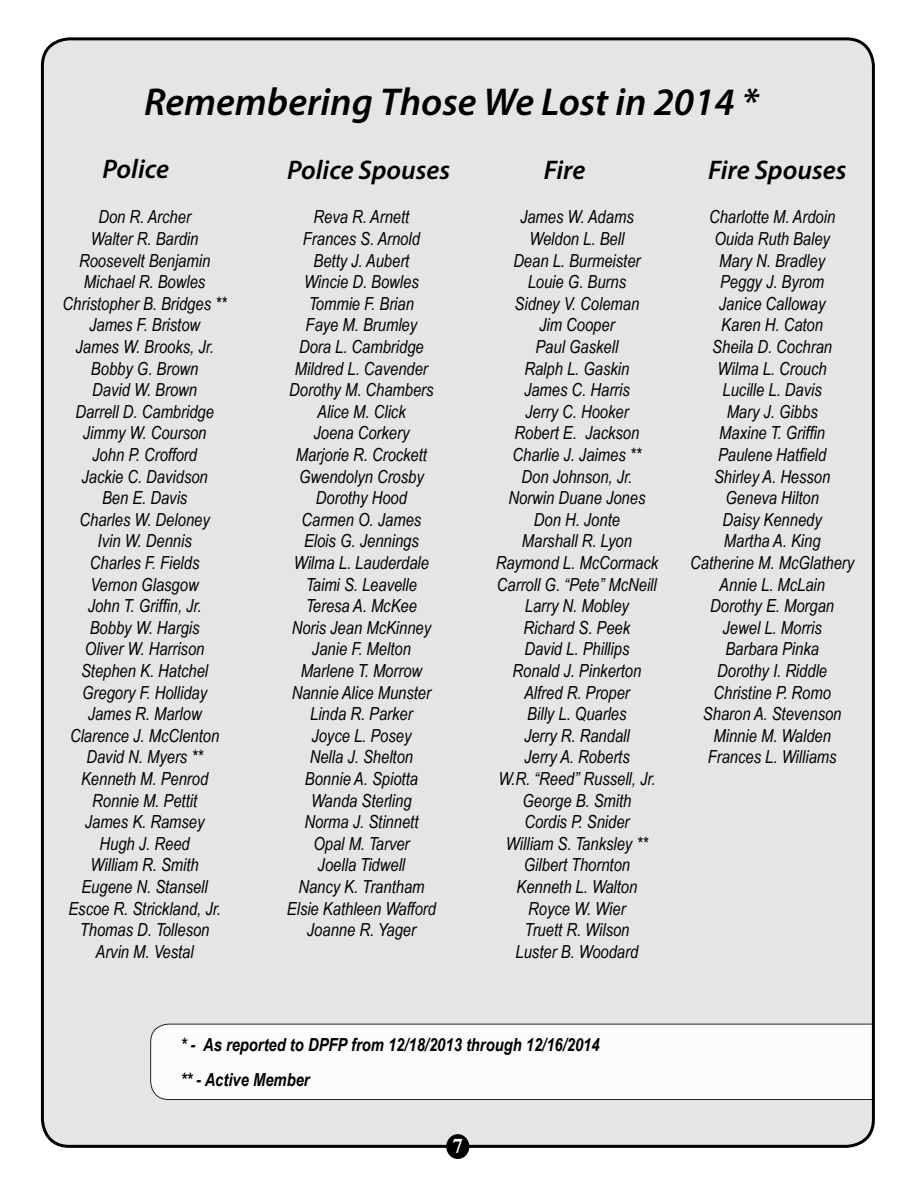
<style>
.page{position:relative;width:918px;height:1188px;background:#fff}
.page>*{position:absolute;margin:0;border:0;box-sizing:border-box;transform-origin:0 0}
.t1{font:italic 600 39px "Myriad Pro";color:#000}
.t2{font:italic 600 27px "Myriad Pro";color:#000}
.t3{font:700 21px "Times New Roman";color:#fff}
.t4{font:italic 18px/21.6px "Arial Narrow";color:#000;text-align:center}
.t5{font:italic 700 18px/35.1px "Arial Narrow";color:#000}
</style>
<div class="page">
<div style="left:44px;top:41px;width:829px;height:1106px;background:#e4e5e6"></div>
<div style="left:28px;top:25px;width:861px;height:1138px;border:15px solid #fff;border-radius:34px"></div>
<svg style="left:446px;top:1134px;width:23px;height:25px"></svg>
<svg style="left:450px;top:1136px;width:17px;height:21px"></svg>
<h1 class="t1" style="left:144px;top:77px;width:616px">Remembering Those We Lost in 2014 *</h1>
<h2 class="t2" style="left:103px;top:152px;width:68px">Police</h2>
<h2 class="t2" style="left:287px;top:153px;width:165px">Police Spouses</h2>
<h2 class="t2" style="left:544px;top:152px;width:43px">Fire</h2>
<h2 class="t2" style="left:708px;top:152px;width:140px">Fire Spouses</h2>
<p class="t4" style="left:63px;top:206px;width:166px">Don R. Archer<br>Walter R. Bardin<br>Roosevelt Benjamin<br>Michael R. Bowles<br>Christopher B. Bridges **<br>James F. Bristow<br>James W. Brooks, Jr.<br>Bobby G. Brown<br>David W. Brown<br>Darrell D. Cambridge<br>Jimmy W. Courson<br>John P. Crofford<br>Jackie C. Davidson<br>Ben E. Davis<br>Charles W. Deloney<br>Ivin W. Dennis<br>Charles F. Fields<br>Vernon Glasgow<br>John T. Griffin, Jr.<br>Bobby W. Hargis<br>Oliver W. Harrison<br>Stephen K. Hatchel<br>Gregory F. Holliday<br>James R. Marlow<br>Clarence J. McClenton<br>David N. Myers **<br>Kenneth M. Penrod<br>Ronnie M. Pettit<br>James K. Ramsey<br>Hugh J. Reed<br>William R. Smith<br>Eugene N. Stansell<br>Escoe R. Strickland, Jr.<br>Thomas D. Tolleson<br>Arvin M. Vestal</p>
<p class="t4" style="left:287px;top:206px;width:151px">Reva R. Arnett<br>Frances S. Arnold<br>Betty J. Aubert<br>Wincie D. Bowles<br>Tommie F. Brian<br>Faye M. Brumley<br>Dora L. Cambridge<br>Mildred L. Cavender<br>Dorothy M. Chambers<br>Alice M. Click<br>Joena Corkery<br>Marjorie R. Crockett<br>Gwendolyn Crosby<br>Dorothy Hood<br>Carmen O. James<br>Elois G. Jennings<br>Wilma L. Lauderdale<br>Taimi S. Leavelle<br>Teresa A. McKee<br>Noris Jean McKinney<br>Janie F. Melton<br>Marlene T. Morrow<br>Nannie Alice Munster<br>Linda R. Parker<br>Joyce L. Posey<br>Nella J. Shelton<br>Bonnie A. Spiotta<br>Wanda Sterling<br>Norma J. Stinnett<br>Opal M. Tarver<br>Joella Tidwell<br>Nancy K. Trantham<br>Elsie Kathleen Wafford<br>Joanne R. Yager</p>
<p class="t4" style="left:496px;top:206px;width:164px">James W. Adams<br>Weldon L. Bell<br>Dean L. Burmeister<br>Louie G. Burns<br>Sidney V. Coleman<br>Jim Cooper<br>Paul Gaskell<br>Ralph L. Gaskin<br>James C. Harris<br>Jerry C. Hooker<br>Robert E. Jackson<br>Charlie J. Jaimes **<br>Don Johnson, Jr.<br>Norwin Duane Jones<br>Don H. Jonte<br>Marshall R. Lyon<br>Raymond L. McCormack<br>Carroll G. “Pete” McNeill<br>Larry N. Mobley<br>Richard S. Peek<br>David L. Phillips<br>Ronald J. Pinkerton<br>Alfred R. Proper<br>Billy L. Quarles<br>Jerry R. Randall<br>Jerry A. Roberts<br>W.R. “Reed” Russell, Jr.<br>George B. Smith<br>Cordis P. Snider<br>William S. Tanksley **<br>Gilbert Thornton<br>Kenneth L. Walton<br>Royce W. Wier<br>Truett R. Wilson<br>Luster B. Woodard</p>
<p class="t4" style="left:690px;top:206px;width:166px">Charlotte M. Ardoin<br>Ouida Ruth Baley<br>Mary N. Bradley<br>Peggy J. Byrom<br>Janice Calloway<br>Karen H. Caton<br>Sheila D. Cochran<br>Wilma L. Crouch<br>Lucille L. Davis<br>Mary J. Gibbs<br>Maxine T. Griffin<br>Paulene Hatfield<br>Shirley A. Hesson<br>Geneva Hilton<br>Daisy Kennedy<br>Martha A. King<br>Catherine M. McGlathery<br>Annie L. McLain<br>Dorothy E. Morgan<br>Jewel L. Morris<br>Barbara Pinka<br>Dorothy I. Riddle<br>Christine P. Romo<br>Sharon A. Stevenson<br>Minnie M. Walden<br>Frances L. Williams</p>
<p class="t5" style="left:181px;top:1026px;width:421px">* - As reported to DPFP from 12/18/2013 through 12/16/2014 ** - Active Member</p>
<p class="t3" style="left:453px;top:1132px;width:12px">7</p>
</div>
